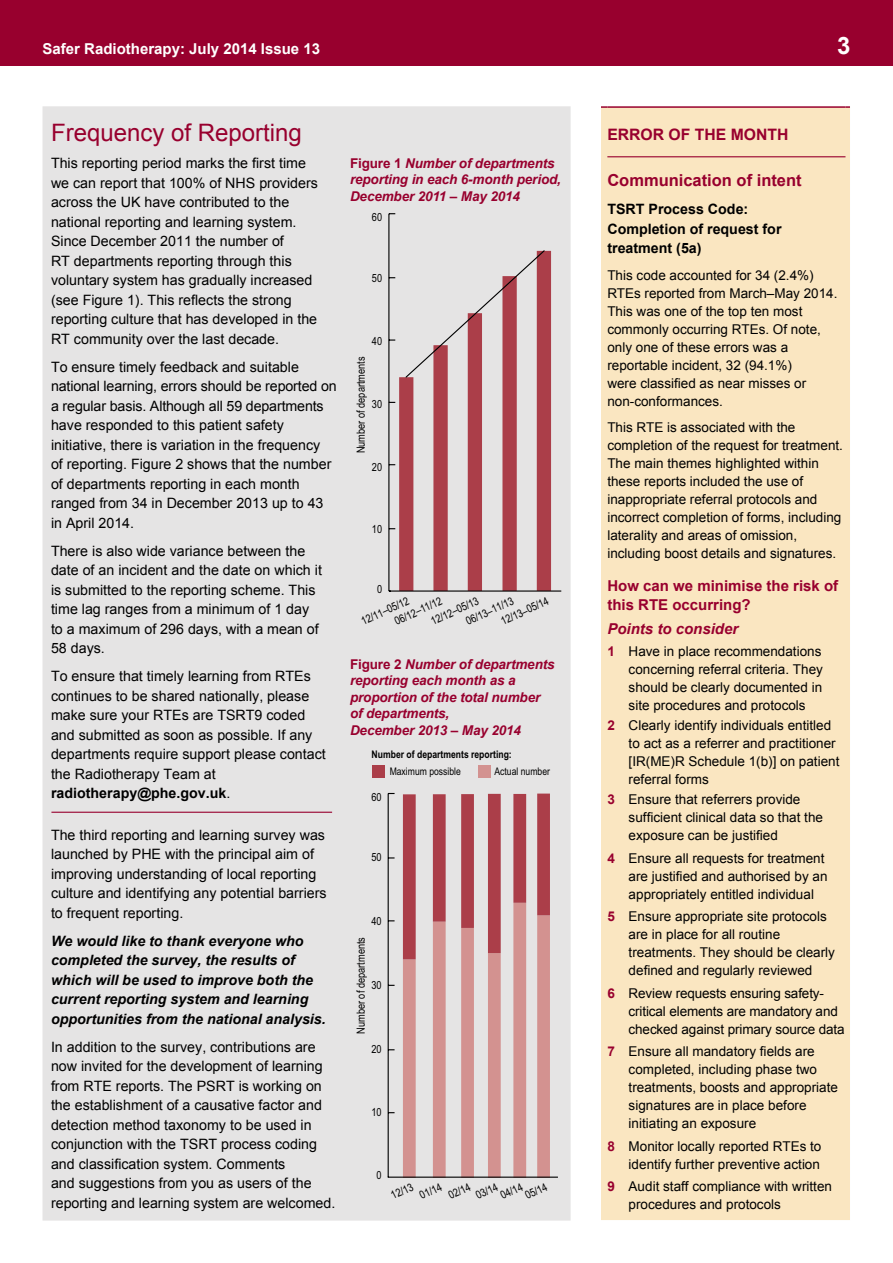
<style>
.page{position:relative;width:893px;height:1263px;background:#fff}
.page>*{position:absolute;margin:0;border:0;box-sizing:border-box;transform-origin:0 0}
.t1{font:24px "Arial";color:#98002e}
.t2{font:700 24px "Arial";color:#fff}
.t3{font:700 16.5px "Arial";color:#98002e}
.t4{font:700 15.75px "Arial";color:#98002e}
.t5{font:700 15px/19.5px "Arial";color:#98002e}
.t6{font:700 15px "Arial";color:#fff}
.t7{font:italic 700 15px "Arial";color:#98002e}
.t8{font:14.25px/19.5px "Arial";color:#000}
.t9{font:italic 700 14.25px/19.5px "Arial";color:#000}
.t10{font:700 14.25px/19.5px "Arial";color:#000}
.t11{font:13.5px/18px "Arial";color:#000}
.t12{font:italic 700 13.5px/16.5px "Arial";letter-spacing:-.01em;color:#98002e}
.t13{font:11.25px/14px "Arial Narrow";color:#000}
.t14{font:700 10.5px "Arial Narrow";color:#000}
.t15{font:10.5px "Arial Narrow";color:#000}
.s1{font-weight:700}
.s2{font-style:normal}
.s3{font-weight:700;color:#98002e}
</style>
<div class="page">
<div style="left:0;top:0;width:893px;height:66px;background:#98002e"></div>
<div style="left:43px;top:106px;width:528px;height:1114px;background:#e5e4e4"></div>
<div style="left:601px;top:108px;width:249px;height:1112px;background:#fae6c1"></div>
<svg style="left:601px;top:106px;width:6px;height:2px"></svg>
<hr style="left:607px;top:106px;width:238px;height:2px;background:#98002e">
<hr style="left:607px;top:156px;width:238px;height:1px;background:#98002e">
<svg style="left:398px;top:250px;width:154px;height:340px;background:#ca989d"></svg>
<hr style="left:388px;top:214px;width:1px;height:377px;background:#000">
<svg style="left:389px;top:339px;width:6px;height:2px"></svg>
<hr style="left:389px;top:590px;width:172px;height:2px;background:#000">
<svg style="left:404px;top:249px;width:142px;height:130px;background:#d5bec0"></svg>
<hr style="left:51px;top:812px;width:281px;height:1px;background:#98002e">
<svg style="left:403px;top:793px;width:147px;height:383px;background:#d6b0b1"></svg>
<hr style="left:388px;top:793px;width:1px;height:384px;background:#000">
<hr style="left:388px;top:1176px;width:170px;height:2px;background:#000">
<div style="left:478px;top:765px;width:12px;height:13px;background:#d39290"></div>
<div style="left:372px;top:765px;width:13px;height:13px;background:#ab3e49"></div>
<p class="t6" style="left:43px;top:38px;width:279px">Safer Radiotherapy: July 2014 Issue 13</p>
<h1 class="t2" style="left:837px;top:29px;width:15px">3</h1>
<h1 class="t1" style="left:51px;top:117px;width:252px">Frequency of Reporting</h1>
<p class="t8" style="left:51px;top:154px;width:268px">This reporting period marks the first time we can report that 100% of NHS providers across the UK have contributed to the national reporting and learning system.<br>Since December 2011 the number of<br>RT departments reporting through this voluntary system has gradually increased (see Figure 1). This reflects the strong reporting culture that has developed in the RT community over the last decade.</p>
<p class="t8" style="left:51px;top:357px;width:287px">To ensure timely feedback and suitable national learning, errors should be reported on a regular basis. Although all 59 departments have responded to this patient safety initiative, there is variation in the frequency<br>of reporting. Figure 2 shows that the number of departments reporting in each month ranged from 34 in December 2013 up to 43 in April 2014.</p>
<p class="t8" style="left:51px;top:541px;width:272px">There is also wide variance between the date of an incident and the date on which it is submitted to the reporting scheme. This time lag ranges from a minimum of 1 day to a maximum of 296 days, with a mean of 58 days.</p>
<p class="t8" style="left:51px;top:666px;width:276px">To ensure that timely learning from RTEs continues to be shared nationally, please make sure your RTEs are TSRT9 coded and submitted as soon as possible. If any departments require support please contact the Radiotherapy Team at <span class="s1">radiotherapy@phe.gov.uk</span>.</p>
<p class="t8" style="left:51px;top:825px;width:277px">The third reporting and learning survey was launched by PHE with the principal aim of improving understanding of local reporting culture and identifying any potential barriers to frequent reporting.</p>
<p class="t9" style="left:51px;top:931px;width:276px">We would like to thank everyone who completed the survey, the results of which will be used to improve both the current reporting system and learning opportunities from the national analysis.</p>
<p class="t8" style="left:51px;top:1037px;width:286px">In addition to the survey, contributions are now invited for the development of learning from RTE reports. The PSRT is working on the establishment of a causative factor and detection method taxonomy to be used in conjunction with the TSRT process coding and classification system. Comments<br>and suggestions from you as users of the reporting and learning system are welcomed.</p>
<p class="t12" style="left:350px;top:155px;width:212px"><span class="s2">Figure 1</span> Number of departments reporting in each 6-month period,<br>December 2011 – May 2014</p>
<p class="t13" style="left:372px;top:210px;width:12px">60</p>
<p class="t13" style="left:372px;top:271px;width:12px">50</p>
<p class="t13" style="left:372px;top:334px;width:12px">40</p>
<p class="t13" style="left:353px;top:453px;width:98px;rotate:-90deg">Number of departments</p>
<p class="t13" style="left:372px;top:396px;width:12px">30</p>
<p class="t13" style="left:372px;top:459px;width:12px">20</p>
<p class="t13" style="left:372px;top:522px;width:12px">10</p>
<p class="t13" style="left:377px;top:581px;width:7px">0</p>
<p class="t13" style="left:428px;top:615px;width:53px;rotate:-25deg">12/12–05/13</p>
<p class="t13" style="left:463px;top:615px;width:53px;rotate:-25deg">06/13–11/13</p>
<p class="t13" style="left:386px;top:602px;width:53px;text-indent:-30px;rotate:-25deg">12/11–05/12<br>06/12–11/12</p>
<p class="t13" style="left:498px;top:615px;width:53px;rotate:-25deg">12/13–05/14</p>
<p class="t12" style="left:350px;top:656px;width:206px"><span class="s2">Figure 2</span> Number of departments reporting each month as a proportion of the total number of departments,<br>December 2013 – May 2014</p>
<p class="t14" style="left:372px;top:747px;width:142px">Number of departments reporting:</p>
<p class="t15" style="left:390px;top:763px;width:73px">Maximum possible</p>
<p class="t15" style="left:494px;top:763px;width:57px">Actual number</p>
<p class="t13" style="left:371px;top:790px;width:12px">60</p>
<p class="t13" style="left:371px;top:849px;width:12px">50</p>
<p class="t13" style="left:371px;top:913px;width:12px">40</p>
<p class="t13" style="left:353px;top:1034px;width:98px;rotate:-90deg">Number of departments</p>
<p class="t13" style="left:371px;top:977px;width:12px">30</p>
<p class="t13" style="left:371px;top:1041px;width:12px">20</p>
<p class="t13" style="left:371px;top:1105px;width:12px">10</p>
<p class="t13" style="left:376px;top:1167px;width:7px">0</p>
<p class="t13" style="left:389px;top:1189px;width:25px;rotate:-24deg">12/13</p>
<p class="t13" style="left:417px;top:1189px;width:25px;rotate:-24deg">01/14</p>
<p class="t13" style="left:446px;top:1189px;width:25px;rotate:-24deg">02/14</p>
<p class="t13" style="left:474px;top:1189px;width:25px;rotate:-24deg">03/14</p>
<p class="t13" style="left:498px;top:1189px;width:25px;rotate:-24deg">04/14</p>
<p class="t13" style="left:523px;top:1189px;width:25px;rotate:-24deg">05/14</p>
<p class="t4" style="left:607px;top:124px;width:183px">ERROR OF THE MONTH</p>
<p class="t3" style="left:607px;top:169px;width:196px">Communication of intent</p>
<p class="t10" style="left:607px;top:200px;width:176px">TSRT Process Code:<br>Completion of request for treatment (5a)</p>
<p class="t11" style="left:607px;top:266px;width:232px">This code accounted for 34 (2.4%)<br>RTEs reported from March–May 2014.<br>This was one of the top ten most commonly occurring RTEs. Of note, only one of these errors was a reportable incident, 32 (94.1%)<br>were classified as near misses or non-conformances.</p>
<p class="t11" style="left:607px;top:419px;width:237px">This RTE is associated with the completion of the request for treatment.<br>The main themes highlighted within these reports included the use of inappropriate referral protocols and incorrect completion of forms, including laterality and areas of omission, including boost details and signatures.</p>
<p class="t5" style="left:607px;top:576px;width:232px">How can we minimise the risk of this RTE occurring?</p>
<p class="t7" style="left:607px;top:619px;width:132px">Points to consider</p>
<p class="t11" style="left:629px;top:642px;width:196px;text-align:justify;text-indent:-21px"><span class="s3">1</span> Have in place recommendations concerning referral criteria. They should be clearly documented in site procedures and protocols</p>
<p class="t11" style="left:629px;top:717px;width:212px;text-indent:-21px"><span class="s3">2</span> Clearly identify individuals entitled to act as a referrer and practitioner [IR(ME)R Schedule 1(b)] on patient referral forms</p>
<p class="t11" style="left:629px;top:791px;width:196px;text-indent:-21px"><span class="s3">3</span> Ensure that referrers provide sufficient clinical data so that the exposure can be justified</p>
<p class="t11" style="left:629px;top:849px;width:200px;text-indent:-21px"><span class="s3">4</span> Ensure all requests for treatment are justified and authorised by an appropriately entitled individual</p>
<p class="t11" style="left:629px;top:908px;width:208px;text-indent:-21px"><span class="s3">5</span> Ensure appropriate site protocols are in place for all routine treatments. They should be clearly defined and regularly reviewed</p>
<p class="t11" style="left:629px;top:984px;width:217px;text-indent:-21px"><span class="s3">6</span> Review requests ensuring safety&shy;critical elements are mandatory and checked against primary source data</p>
<p class="t11" style="left:629px;top:1043px;width:211px;text-indent:-21px"><span class="s3">7</span> Ensure all mandatory fields are completed, including phase two treatments, boosts and appropriate signatures are in place before initiating an exposure</p>
<p class="t11" style="left:607px;top:1137px;width:216px;text-align:right"><span class="s3">8</span> Monitor locally reported RTEs to identify further preventive action</p>
<p class="t11" style="left:629px;top:1178px;width:205px;text-indent:-21px"><span class="s3">9</span> Audit staff compliance with written procedures and protocols</p>
</div>
